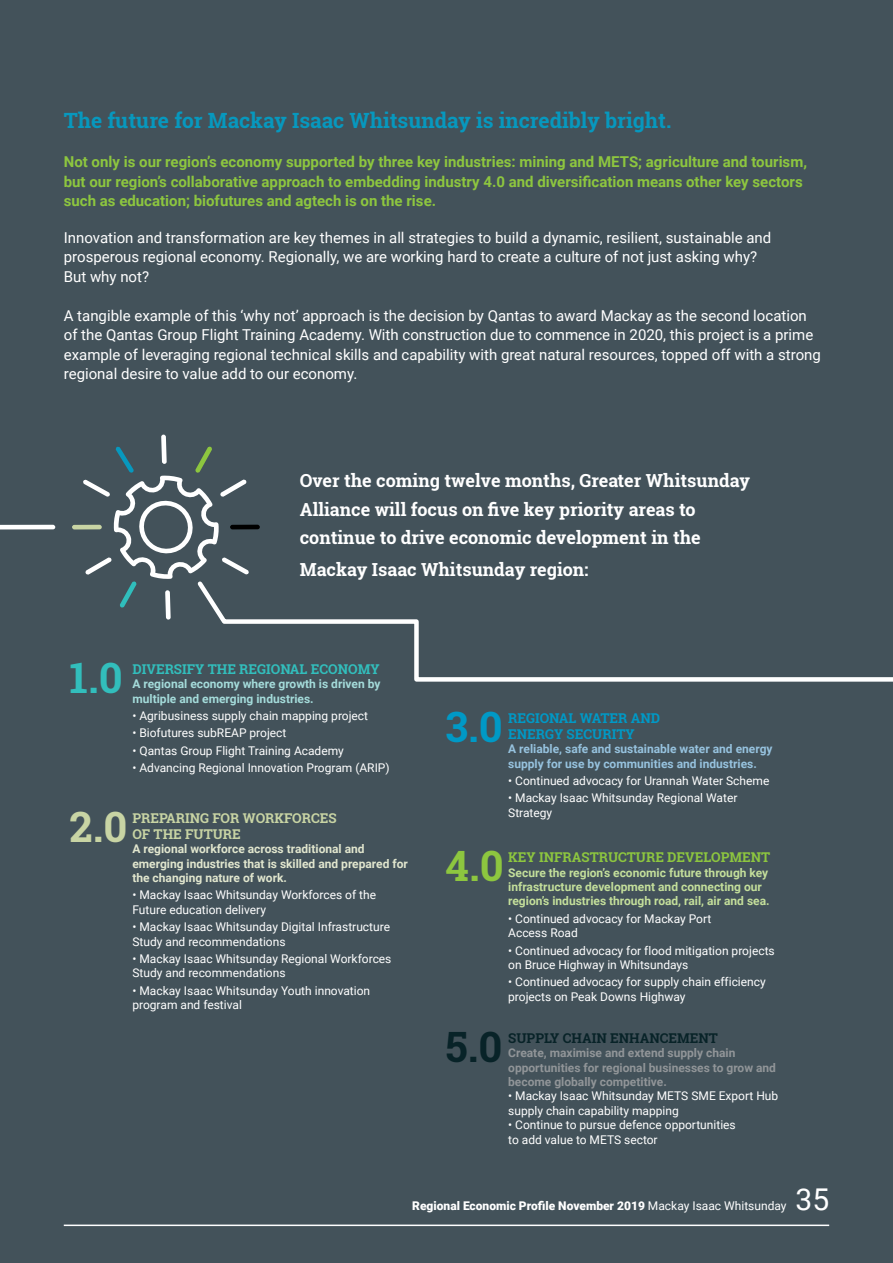
<style>
.page{position:relative;width:893px;height:1263px;background:#43525a}
.page>*{position:absolute;margin:0;border:0;box-sizing:border-box;transform-origin:0 0}
.t1{font:700 41.85px "Roboto Slab";color:#c8d4a4}
.t2{font:700 41.85px "Roboto Slab";color:#0099c6}
.t3{font:700 41.85px "Roboto Slab";color:#8dc63f}
.t4{font:700 41.85px "Roboto Slab";color:#082328}
.t5{font:700 41.85px "Roboto Slab";color:#32bebc}
.t6{font:30px "Roboto";color:#fff}
.t7{font:700 21px "Roboto Slab";color:#0798be}
.t8{font:700 18px/28.5px "Roboto Slab";color:#fff}
.t9{font:15px/19.5px "Roboto";color:#fff}
.t10{font:700 15px/19.5px "Roboto";color:#8dc63f}
.t11{font:700 13.5px/16.2px "Roboto Slab";color:#c8d4a4}
.t12{font:700 13.5px/16.2px "Roboto Slab";color:#0099c6}
.t13{font:700 13.5px "Roboto Slab";color:#8dc63f}
.t14{font:700 13.5px "Roboto Slab";color:#32bebc}
.t15{font:700 13.5px "Roboto Slab";color:#082328}
.t16{font:12px/14.4px "Roboto";color:#fff}
.t17{font:700 12px/14.4px "Roboto";color:#c4df9b}
.t18{font:700 12px/14.4px "Roboto";color:#e1e6ce}
.t19{font:700 12px/14.4px "Roboto";color:#919598}
.t20{font:700 12px/14.4px "Roboto";color:#96c2de}
.t21{font:700 12px/14.4px "Roboto";color:#a4dbda}
.t22{font:900 12px "Roboto";color:#fff}
.s1{font-weight:400}
</style>
<div class="page">
<hr style="left:64px;top:1224px;width:765px;height:2px;background:#fff">
<svg style="left:72px;top:435px;width:188px;height:185px"></svg>
<svg style="left:0;top:525px;width:55px;height:4px"></svg>
<svg style="left:194px;top:577px;width:699px;height:105px"></svg>
<h3 class="t7" style="left:64px;top:106px;width:609px">The future for Mackay Isaac Whitsunday is incredibly bright.</h3>
<p class="t10" style="left:64px;top:152px;width:745px">Not only is our region’s economy supported by three key industries: mining and METS; agriculture and tourism, but our region’s collaborative approach to embedding industry 4.0 and diversification means other key sectors such as education; biofutures and agtech is on the rise.</p>
<p class="t9" style="left:64px;top:227px;width:709px">Innovation and transformation are key themes in all strategies to build a dynamic, resilient, sustainable and prosperous regional economy. Regionally, we are working hard to create a culture of not just asking why?<br>But why not?</p>
<p class="t9" style="left:64px;top:305px;width:759px">A tangible example of this ‘why not’ approach is the decision by Qantas to award Mackay as the second location of the Qantas Group Flight Training Academy. With construction due to commence in 2020, this project is a prime example of leveraging regional technical skills and capability with great natural resources, topped off with a strong regional desire to value add to our economy.</p>
<h3 class="t8" style="left:300px;top:466px;width:452px">Over the coming twelve months, Greater Whitsunday<br>Alliance will focus on five key priority areas to continue to drive economic development in the</h3>
<h3 class="t8" style="left:300px;top:555px;width:290px">Mackay Isaac Whitsunday region:</h3>
<h1 class="t5" style="left:70px;top:649px;width:55px">1.0</h1>
<p class="t14" style="left:132px;top:660px;width:249px">DIVERSIFY THE REGIONAL ECONOMY</p>
<p class="t21" style="left:132px;top:676px;width:250px">A regional economy where growth is driven by multiple and emerging industries.</p>
<p class="t16" style="left:132px;top:708px;width:237px">• Agribusiness supply chain mapping project</p>
<p class="t16" style="left:132px;top:725px;width:156px">• Biofutures subREAP project</p>
<p class="t16" style="left:132px;top:743px;width:213px">• Qantas Group Flight Training Academy</p>
<p class="t16" style="left:132px;top:760px;width:259px">• Advancing Regional Innovation Program (ARIP)</p>
<h1 class="t1" style="left:70px;top:798px;width:59px">2.0</h1>
<p class="t11" style="left:132px;top:809px;width:206px">PREPARING FOR WORKFORCES<br>OF THE FUTURE</p>
<p class="t18" style="left:132px;top:841px;width:277px">A regional workforce across traditional and emerging industries that is skilled and prepared for the changing nature of work.</p>
<p class="t16" style="left:132px;top:887px;width:245px">• Mackay Isaac Whitsunday Workforces of the<br>Future education delivery</p>
<p class="t16" style="left:132px;top:919px;width:259px">• Mackay Isaac Whitsunday Digital Infrastructure<br>Study and recommendations</p>
<p class="t16" style="left:132px;top:951px;width:261px">• Mackay Isaac Whitsunday Regional Workforces<br>Study and recommendations</p>
<p class="t16" style="left:132px;top:983px;width:239px">• Mackay Isaac Whitsunday Youth innovation program and festival</p>
<h1 class="t2" style="left:445px;top:698px;width:59px">3.0</h1>
<p class="t12" style="left:508px;top:709px;width:153px">REGIONAL WATER AND<br>ENERGY SECURITY</p>
<p class="t20" style="left:508px;top:741px;width:266px">A reliable, safe and sustainable water and energy supply for use by communities and industries.</p>
<p class="t16" style="left:508px;top:773px;width:263px">• Continued advocacy for Urannah Water Scheme</p>
<p class="t16" style="left:508px;top:790px;width:231px">• Mackay Isaac Whitsunday Regional Water<br>Strategy</p>
<h1 class="t3" style="left:445px;top:837px;width:60px">4.0</h1>
<p class="t13" style="left:508px;top:848px;width:264px">KEY INFRASTRUCTURE DEVELOPMENT</p>
<p class="t17" style="left:508px;top:865px;width:263px">Secure the region’s economic future through key infrastructure development and connecting our region’s industries through road, rail, air and sea.</p>
<p class="t16" style="left:508px;top:911px;width:205px">• Continued advocacy for Mackay Port<br>Access Road</p>
<p class="t16" style="left:508px;top:943px;width:268px">• Continued advocacy for flood mitigation projects on Bruce Highway in Whitsundays</p>
<p class="t16" style="left:508px;top:974px;width:259px">• Continued advocacy for supply chain efficiency projects on Peak Downs Highway</p>
<h1 class="t4" style="left:445px;top:1018px;width:58px">5.0</h1>
<p class="t15" style="left:508px;top:1028px;width:211px">SUPPLY CHAIN ENHANCEMENT</p>
<p class="t19" style="left:508px;top:1045px;width:269px">Create, maximise and extend supply chain opportunities for regional businesses to grow and become globally competitive.</p>
<p class="t16" style="left:508px;top:1088px;width:272px">• Mackay Isaac Whitsunday METS SME Export Hub supply chain capability mapping</p>
<p class="t16" style="left:508px;top:1117px;width:229px">• Continue to pursue defence opportunities to add value to METS sector</p>
<p class="t22" style="left:412px;top:1197px;width:376px">Regional Economic Profile November 2019 <span class="s1">Mackay Isaac Whitsunday</span></p>
<h2 class="t6" style="left:795px;top:1178px;width:35px">35</h2>
</div>
